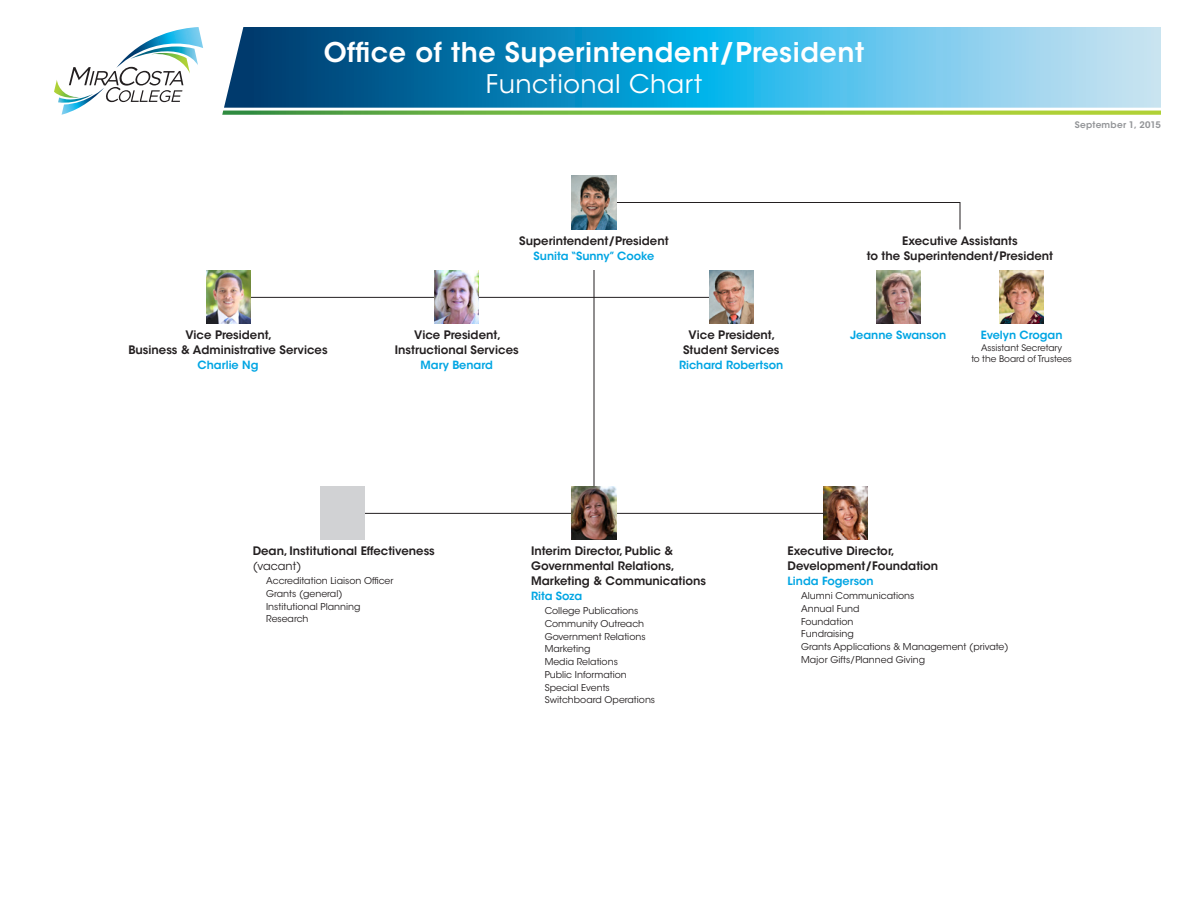
<style>
.page{position:relative;width:1188px;height:918px;background:#fff}
.page>*{position:absolute;margin:0;border:0;box-sizing:border-box;transform-origin:0 0}
.Headline_1{font:600 27px "ITC Avant Garde Std";letter-spacing:.02em;color:#fff}
.Headline_2{font:25.5px "ITC Avant Garde Std";letter-spacing:.02em;color:#fff}
.Subhead_2{font:600 11.7px/15px "ITC Avant Garde Std";color:#231f20;text-align:center}
.Name_Large{font:600 11.25px "ITC Avant Garde Std";color:#00a5e3}
.Name_Large-2{font:11.25px "ITC Avant Garde Std";color:#231f20}
.Indent_1{font:9.3px "ITC Avant Garde Std";color:#231f20}
.Body{font:9px/10.8px "ITC Avant Garde Std";color:#231f20;text-align:center}
.Body-2{font:600 9px "ITC Avant Garde Std";letter-spacing:.025em;color:#939598}
</style>
<div class="page">
<svg style="left:224px;top:27px;width:937px;height:81px;background:#3d9fca"></svg>
<svg style="left:222px;top:111px;width:939px;height:4px;background:#87c049"></svg>
<hr style="left:342px;top:513px;width:504px;height:1px;background:#231f20">
<hr style="left:594px;top:270px;width:1px;height:244px;background:#231f20">
<hr style="left:228px;top:297px;width:503px;height:1px;background:#231f20">
<svg style="left:616px;top:202px;width:345px;height:28px"></svg>
<img style="left:876px;top:270px;width:44px;height:54px">
<img style="left:999px;top:270px;width:44px;height:54px">
<img style="left:435px;top:270px;width:44px;height:54px">
<img style="left:709px;top:270px;width:44px;height:54px">
<img style="left:572px;top:176px;width:44px;height:54px">
<img style="left:206px;top:270px;width:45px;height:54px">
<img style="left:824px;top:486px;width:44px;height:54px">
<div style="left:320px;top:486px;width:44px;height:54px;background:#d1d2d4"></div>
<img style="left:572px;top:486px;width:44px;height:54px">
<svg style="left:54px;top:27px;width:149px;height:88px"></svg>
<p class="Headline_1" style="left:324px;top:35px;width:542px">Office of the Superintendent/President</p>
<p class="Headline_2" style="left:486px;top:68px;width:218px">Functional Chart</p>
<p class="Body-2" style="left:1075px;top:119px;width:88px">September 1, 2015</p>
<p class="Subhead_2" style="left:519px;top:233px;width:151px">Superintendent/President</p>
<p class="Name_Large" style="left:534px;top:249px;width:122px">Sunita “Sunny” Cooke</p>
<p class="Subhead_2" style="left:867px;top:233px;width:188px">Executive Assistants<br>to the Superintendent/President</p>
<p class="Subhead_2" style="left:128px;top:328px;width:201px">Vice President,<br>Business &amp; Administrative Services</p>
<p class="Name_Large" style="left:198px;top:358px;width:62px">Charlie Ng</p>
<p class="Subhead_2" style="left:395px;top:328px;width:125px">Vice President,<br>Instructional Services</p>
<p class="Name_Large" style="left:421px;top:358px;width:74px">Mary Benard</p>
<p class="Subhead_2" style="left:683px;top:328px;width:98px">Vice President,<br>Student Services</p>
<p class="Name_Large" style="left:679px;top:358px;width:106px">Richard Robertson</p>
<p class="Name_Large" style="left:850px;top:328px;width:98px">Jeanne Swanson</p>
<p class="Name_Large" style="left:981px;top:328px;width:83px">Evelyn Crogan</p>
<p class="Body" style="left:971px;top:342px;width:102px">Assistant Secretary<br>to the Board of Trustees</p>
<p class="Subhead_2" style="left:253px;top:544px;width:184px">Dean, Institutional Effectiveness</p>
<p class="Name_Large-2" style="left:253px;top:559px;width:50px">(vacant)</p>
<p class="Indent_1" style="left:266px;top:575px;width:129px">Accreditation Liaison Officer</p>
<p class="Indent_1" style="left:266px;top:588px;width:78px">Grants (general)</p>
<p class="Indent_1" style="left:266px;top:601px;width:96px">Institutional Planning</p>
<p class="Indent_1" style="left:266px;top:613px;width:44px">Research</p>
<p class="Subhead_2" style="left:531px;top:544px;width:176px;text-align:left">Interim Director, Public &amp;<br>Governmental Relations,<br>Marketing &amp; Communications</p>
<p class="Name_Large" style="left:531px;top:589px;width:53px">Rita Soza</p>
<p class="Indent_1" style="left:545px;top:605px;width:95px">College Publications</p>
<p class="Indent_1" style="left:545px;top:618px;width:101px">Community Outreach</p>
<p class="Indent_1" style="left:545px;top:631px;width:102px">Government Relations</p>
<p class="Indent_1" style="left:545px;top:643px;width:47px">Marketing</p>
<p class="Indent_1" style="left:545px;top:656px;width:75px">Media Relations</p>
<p class="Indent_1" style="left:545px;top:669px;width:84px">Public Information</p>
<p class="Indent_1" style="left:545px;top:682px;width:67px">Special Events</p>
<p class="Indent_1" style="left:545px;top:694px;width:112px">Switchboard Operations</p>
<p class="Subhead_2" style="left:788px;top:544px;width:152px;text-align:left">Executive Director,<br>Development/Foundation</p>
<p class="Name_Large" style="left:788px;top:574px;width:87px">Linda Fogerson</p>
<p class="Indent_1" style="left:801px;top:590px;width:115px">Alumni Communications</p>
<p class="Indent_1" style="left:801px;top:603px;width:60px">Annual Fund</p>
<p class="Indent_1" style="left:801px;top:616px;width:54px">Foundation</p>
<p class="Indent_1" style="left:801px;top:628px;width:54px">Fundraising</p>
<p class="Indent_1" style="left:801px;top:641px;width:209px">Grants Applications &amp; Management (private)</p>
<p class="Indent_1" style="left:801px;top:654px;width:126px">Major Gifts/Planned Giving</p>
</div>
